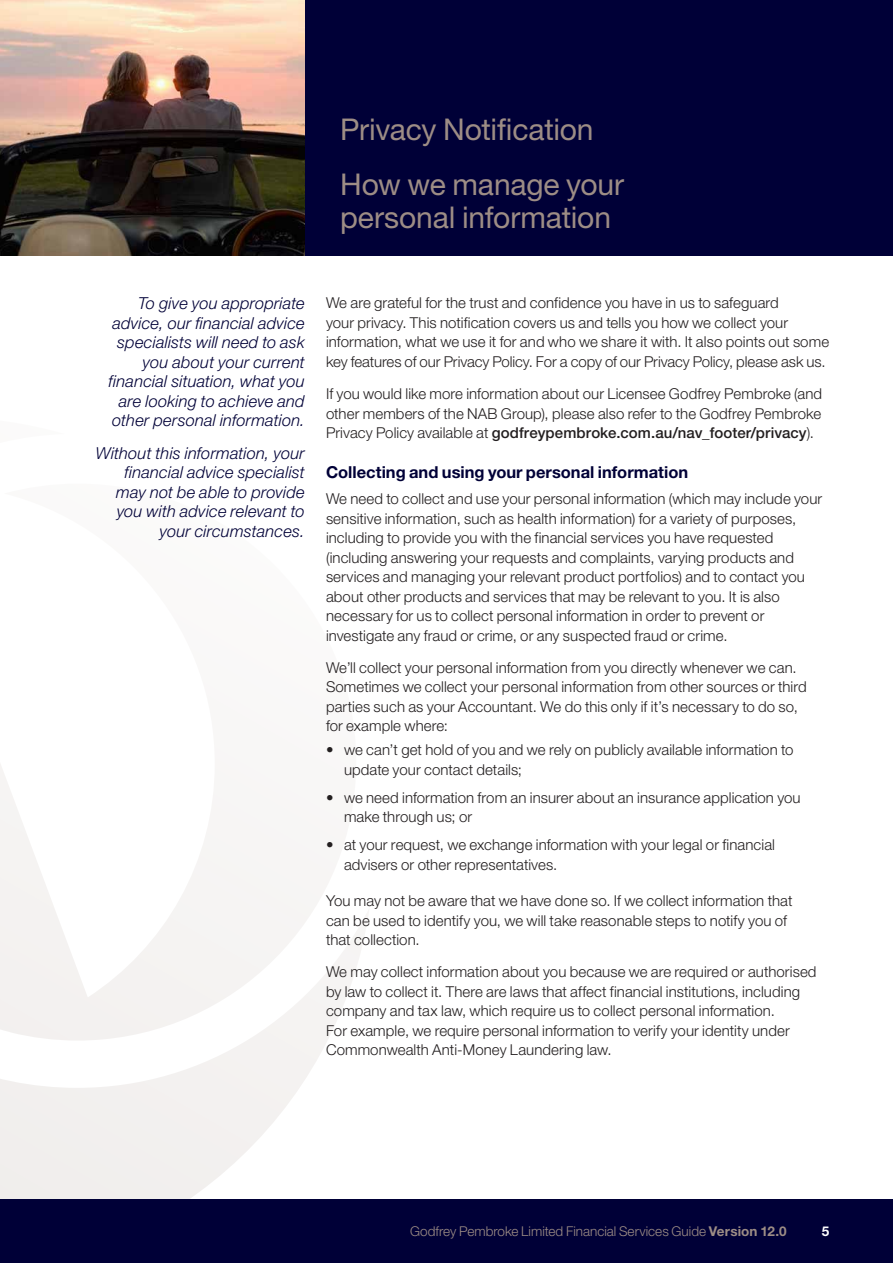
<style>
.page{position:relative;width:893px;height:1263px;background:#fff}
.page>*{position:absolute;margin:0;border:0;box-sizing:border-box;transform-origin:0 0}
.t1{font:30px/54.3px "Helvetica Neue LT Std";letter-spacing:-.005em;color:#9d8d85}
.t2{font:italic 300 16.5px/19.5px "Helvetica Neue LT Std";letter-spacing:.01em;color:#000037;text-align:right}
.t3{font:700 16.5px "Helvetica Neue LT Std";color:#000037}
.t4{font:300 15px/19.5px "Helvetica Neue LT Std";letter-spacing:.005em;color:#231f20}
.t5{font:300 13.5px "Helvetica Neue LT Std";color:#9d8d85}
.t6{font:700 13.5px "Helvetica Neue LT Std";color:#fff}
.s1{font-weight:500}
.s2{font-weight:700}
</style>
<div class="page">
<svg style="left:0;top:764px;width:369px;height:435px"></svg>
<div style="left:0;top:1199px;width:893px;height:64px;background:#000037"></div>
<div style="left:0;top:0;width:893px;height:255px;background:#000037"></div>
<img style="left:0;top:0;width:305px;height:255px">
<h1 class="t1" style="left:340px;top:102px;width:285px">Privacy Notification<br>How we manage your</h1>
<h1 class="t1" style="left:340px;top:189px;width:272px">personal information</h1>
<p class="t2" style="left:109px;top:294px;width:198px">To give you appropriate advice, our financial advice specialists will need to ask you about your current financial situation, what you are looking to achieve and other personal information.</p>
<p class="t2" style="left:96px;top:443px;width:210px">Without this information, your financial advice specialist may not be able to provide you with advice relevant to your circumstances.</p>
<p class="t4" style="left:326px;top:293px;width:505px">We are grateful for the trust and confidence you have in us to safeguard<br>your privacy. This notification covers us and tells you how we collect your information, what we use it for and who we share it with. It also points out some key features of our Privacy Policy. For a copy of our Privacy Policy, please ask us.</p>
<p class="t4" style="left:326px;top:384px;width:498px;text-align:justify">If you would like more information about our Licensee Godfrey Pembroke (and other members of the NAB Group), please also refer to the Godfrey Pembroke Privacy Policy available at <span class="s1">godfreypembroke.com.au/nav_footer/privacy</span>).</p>
<p class="t3" style="left:326px;top:462px;width:364px">Collecting and using your personal information</p>
<p class="t4" style="left:326px;top:489px;width:498px">We need to collect and use your personal information (which may include your sensitive information, such as health information) for a variety of purposes, including to provide you with the financial services you have requested (including answering your requests and complaints, varying products and services and managing your relevant product portfolios) and to contact you about other products and services that may be relevant to you. It is also necessary for us to collect personal information in order to prevent or investigate any fraud or crime, or any suspected fraud or crime.</p>
<p class="t4" style="left:326px;top:657px;width:482px">We’ll collect your personal information from you directly whenever we can.<br>Sometimes we collect your personal information from other sources or third parties such as your Accountant. We do this only if it’s necessary to do so, for example where:</p>
<p class="t4" style="left:344px;top:740px;width:451px;text-indent:-18px">• we can’t get hold of you and we rely on publicly available information to update your contact details;</p>
<p class="t4" style="left:344px;top:787px;width:458px;text-indent:-18px">• we need information from an insurer about an insurance application you make through us; or</p>
<p class="t4" style="left:344px;top:835px;width:433px;text-indent:-18px">• at your request, we exchange information with your legal or financial advisers or other representatives.</p>
<p class="t4" style="left:326px;top:891px;width:468px">You may not be aware that we have done so. If we collect information that can be used to identify you, we will take reasonable steps to notify you of that collection.</p>
<p class="t4" style="left:326px;top:962px;width:492px">We may collect information about you because we are required or authorised by law to collect it. There are laws that affect financial institutions, including company and tax law, which require us to collect personal information.<br>For example, we require personal information to verify your identity under Commonwealth Anti-Money Laundering law.</p>
<p class="t5" style="left:410px;top:1223px;width:378px">Godfrey Pembroke Limited Financial Services Guide <span class="s2">Version 12.0</span></p>
<p class="t6" style="left:822px;top:1223px;width:9px">5</p>
</div>
